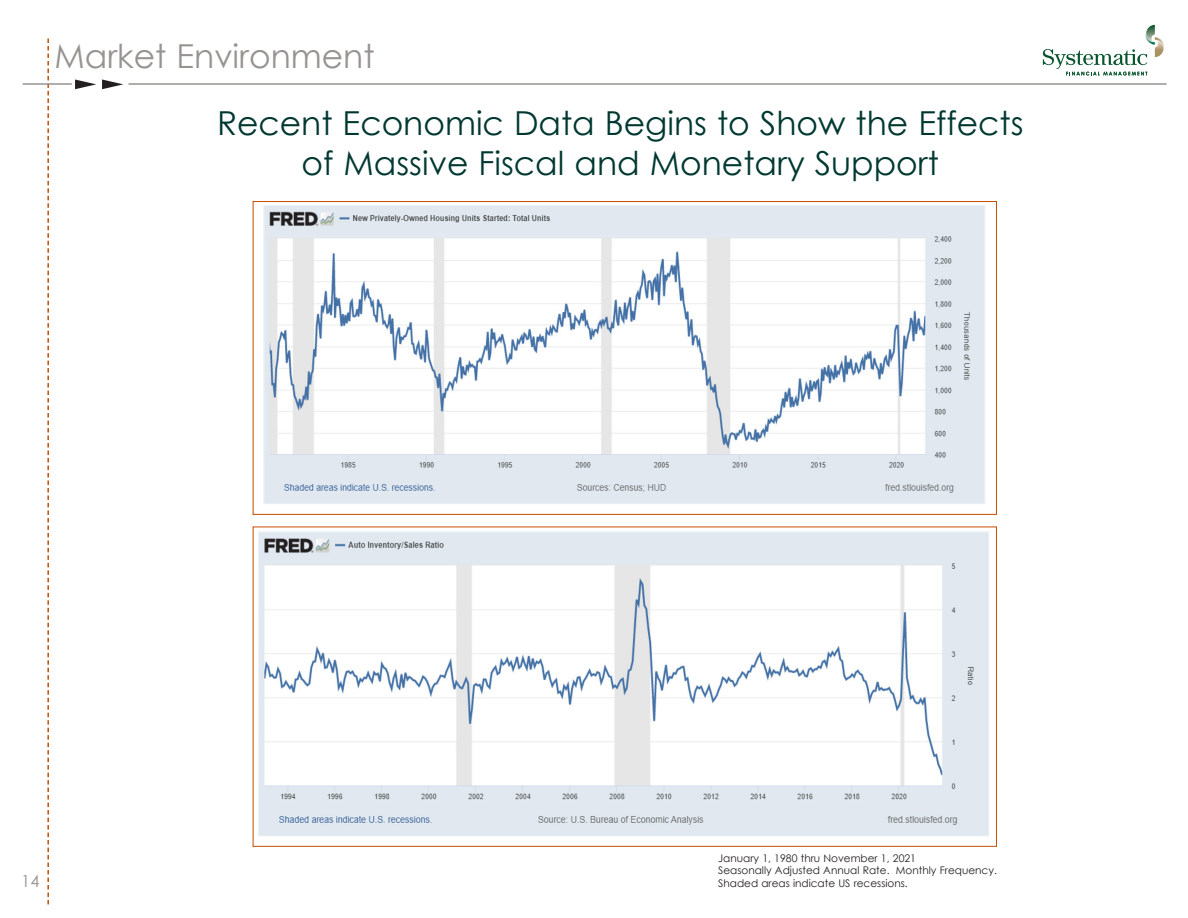
<style>
.page{position:relative;width:1188px;height:918px;background:#fff}
.page>*{position:absolute;margin:0;border:0;box-sizing:border-box;transform-origin:0 0}
.t1{font:33px/66.9px "Century Gothic";color:#003831}
.t2{font:16.5px "Century Gothic";color:#979391}
.t3{font:10.5px/12.6px "Century Gothic";color:#231f20}
.s1{color:#979391}
</style>
<div class="page">
<svg style="left:1043px;top:25px;width:121px;height:50px"></svg>
<hr style="left:129px;top:83px;width:1038px;height:2px;background:#979391">
<svg style="left:75px;top:80px;width:21px;height:9px"></svg>
<svg style="left:102px;top:80px;width:21px;height:9px"></svg>
<svg style="left:47px;top:39px;width:2px;height:866px"></svg>
<hr style="left:23px;top:83px;width:49px;height:2px;background:#979391">
<img style="left:263px;top:205px;width:722px;height:299px">
<img style="left:258px;top:531px;width:731px;height:306px">
<p class="t1" style="left:217px;top:23px;width:808px;text-indent:-163px"><span class="s1">Market Environment<br></span>Recent Economic Data Begins to Show the Effects</p>
<p class="t1" style="left:302px;top:129px;width:639px">of Massive Fiscal and Monetary Support</p>
<h2 class="t2" style="left:21px;top:869px;width:20px">14</h2>
<p class="t3" style="left:718px;top:851px;width:280px">January 1, 1980 thru November 1, 2021<br>Seasonally Adjusted Annual Rate. Monthly Frequency.<br>Shaded areas indicate US recessions.</p>
</div>
